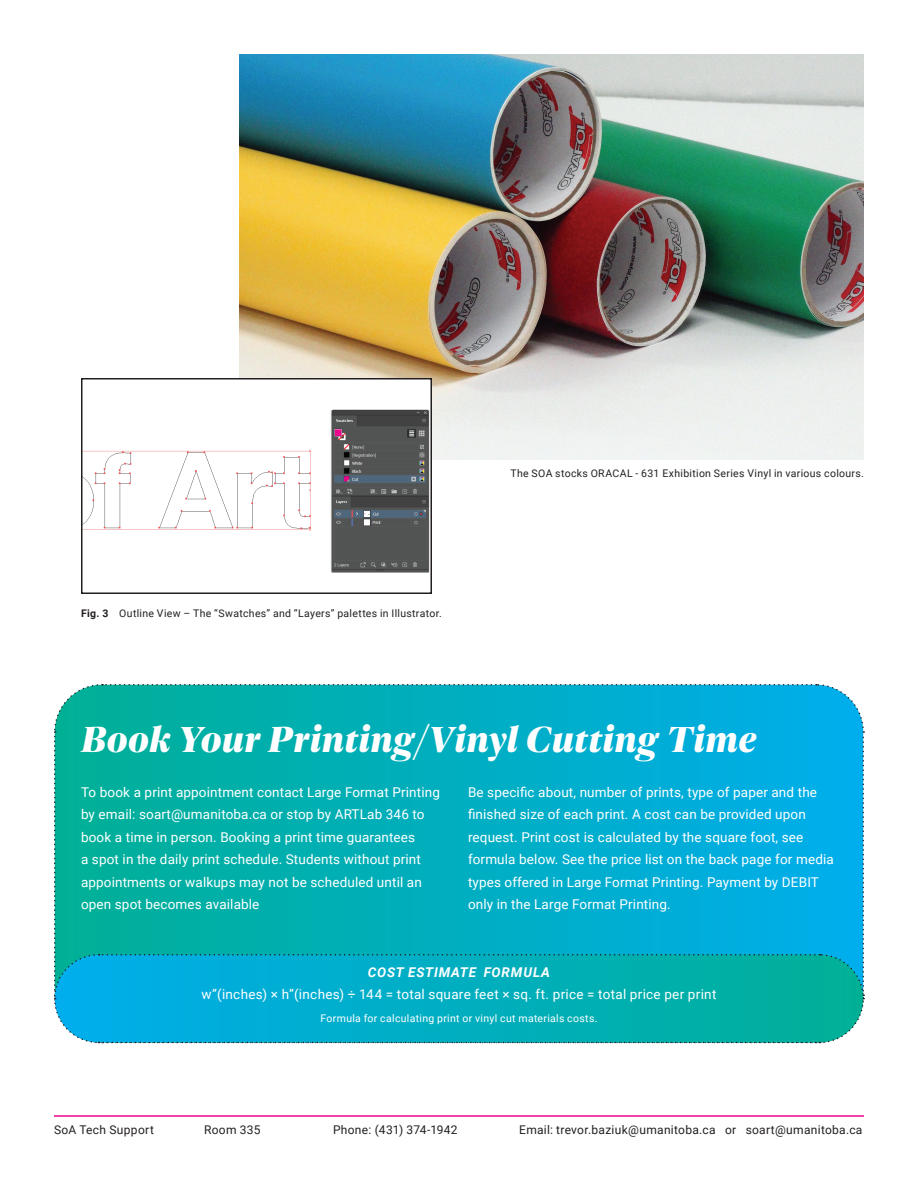
<style>
.page{position:relative;width:918px;height:1188px;background:#fff}
.page>*{position:absolute;margin:0;border:0;box-sizing:border-box;transform-origin:0 0}
.t1{font:italic 900 37.5px "Dejanire Headline";letter-spacing:.01em;color:#fff}
.t2{font:13.5px/22.5px "Roboto";letter-spacing:.01em;color:#fff}
.t3{font:italic 700 13.5px "Roboto";letter-spacing:.06em;color:#fff}
.t4{font:12px "Roboto";letter-spacing:.025em;color:#231f20}
.t5{font:10.5px "Roboto";letter-spacing:.03em;color:#231f20}
.t6{font:10.5px "Roboto";letter-spacing:.03em;color:#fff}
.s1{font-weight:700}
</style>
<div class="page">
<hr style="left:54px;top:1115px;width:810px;height:2px;background:#ed028c">
<img style="left:240px;top:54px;width:624px;height:406px">
<img style="left:84px;top:381px;width:345px;height:192px">
<div style="left:81px;top:378px;width:351px;height:216px;border:2px solid #231f20"></div>
<svg style="left:54px;top:684px;width:811px;height:360px;background:#03aec0"></svg>
<p class="t5" style="left:81px;top:605px;width:362px"><span class="s1">Fig. 3</span> Outline View – The “Swatches” and “Layers” palettes in Illustrator.</p>
<p class="t5" style="left:510px;top:466px;width:355px">The SOA stocks ORACAL - 631 Exhibition Series Vinyl in various colours.</p>
<h1 class="t1" style="left:81px;top:716px;width:677px">Book Your Printing/Vinyl Cutting Time</h1>
<p class="t2" style="left:81px;top:780px;width:360px">To book a print appointment contact Large Format Printing by email: soart@umanitoba.ca or stop by ARTLab 346 to book a time in person. Booking a print time guarantees<br>a spot in the daily print schedule. Students without print appointments or walkups may not be scheduled until an open spot becomes available</p>
<p class="t2" style="left:468px;top:780px;width:367px">Be specific about, number of prints, type of paper and the finished size of each print. A cost can be provided upon request. Print cost is calculated by the square foot, see formula below. See the price list on the back page for media types offered in Large Format Printing. Payment by DEBIT only in the Large Format Printing.</p>
<p class="t3" style="left:368px;top:962px;width:184px">COST ESTIMATE FORMULA</p>
<p class="t2" style="left:202px;top:982px;width:516px">w”(inches) × h”(inches) ÷ 144 = total square feet × sq. ft. price = total price per print</p>
<p class="t6" style="left:321px;top:1010px;width:278px">Formula for calculating print or vinyl cut materials costs.</p>
<p class="t4" style="left:54px;top:1121px;width:101px">SoA Tech Support</p>
<p class="t4" style="left:204px;top:1121px;width:58px">Room 335</p>
<p class="t4" style="left:333px;top:1121px;width:126px">Phone: (431) 374-1942</p>
<p class="t4" style="left:519px;top:1121px;width:345px">Email: trevor.baziuk@umanitoba.ca or soart@umanitoba.ca</p>
</div>
